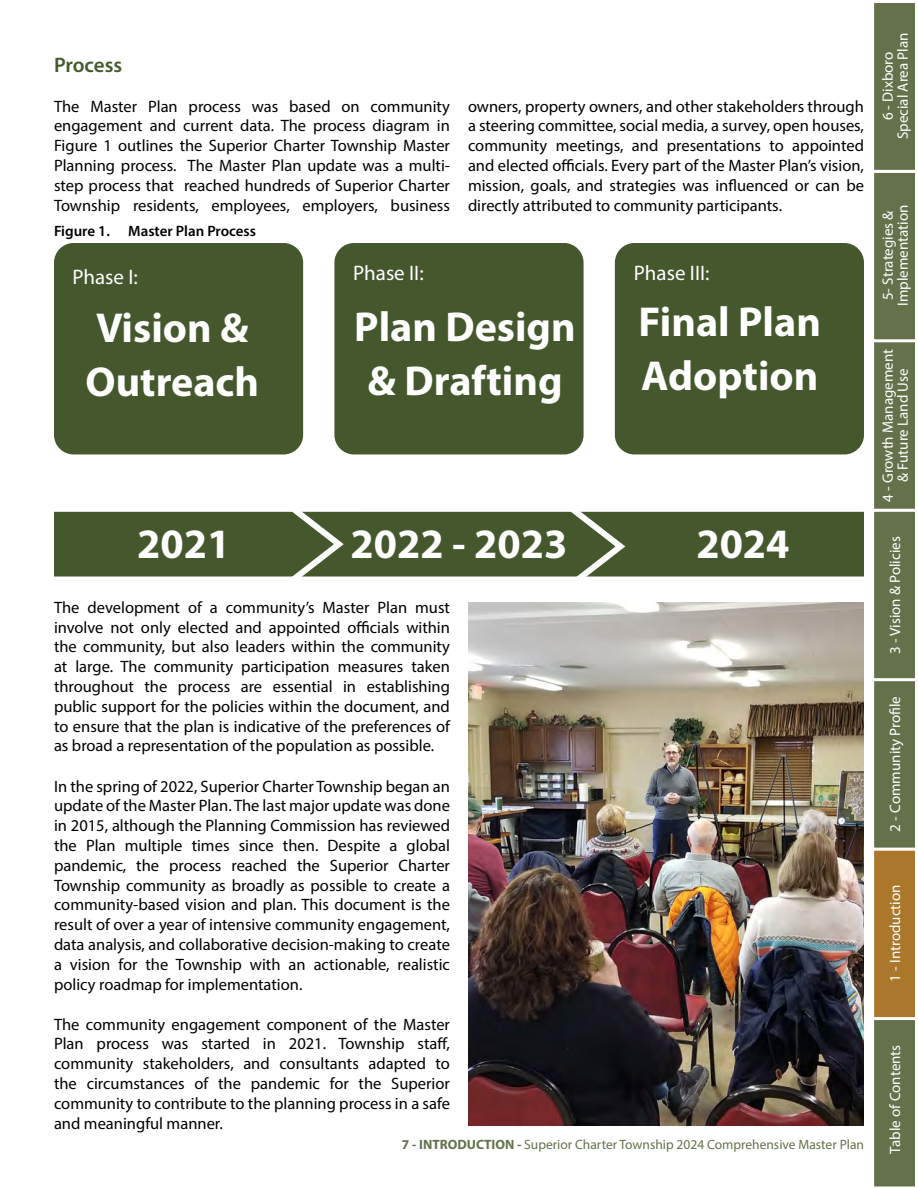
<style>
.page{position:relative;width:918px;height:1188px;background:#fff}
.page>*{position:absolute;margin:0;border:0;box-sizing:border-box;transform-origin:0 0}
.t1{font:700 42px/54px "Myriad Pro";color:#fff}
.t2{font:21px "Myriad Pro";color:#fff}
.t3{font:600 21px "Myriad Pro";letter-spacing:-.005em;color:#45582d}
.t4{font:16.5px/19.8px "Myriad Pro";color:#000;text-align:justify}
.t5{font:15px/15px "Myriad Pro";color:#fff;text-align:center}
.t6{font:600 15px "Myriad Pro";color:#000}
.t7{font:13.5px "Myriad Pro";color:#64714b}
.s1{font-weight:700}
</style>
<div class="page">
<div style="left:874px;top:1020px;width:41px;height:167px;background:#64714b"></div>
<div style="left:871px;top:847px;width:47px;height:173px;background:#aa772b;border:3px solid #fff"></div>
<div style="left:871px;top:678px;width:47px;height:173px;background:#64714b;border:3px solid #fff"></div>
<div style="left:871px;top:508px;width:47px;height:173px;background:#64714b;border:3px solid #fff"></div>
<div style="left:871px;top:339px;width:47px;height:173px;background:#64714b;border:3px solid #fff"></div>
<div style="left:871px;top:169px;width:47px;height:173px;background:#64714b;border:3px solid #fff"></div>
<div style="left:871px;top:0;width:47px;height:173px;background:#64714b;border:3px solid #fff"></div>
<div style="left:54px;top:243px;width:249px;height:211px;background:#45582d;border-radius:20px"></div>
<div style="left:615px;top:243px;width:249px;height:211px;background:#45582d;border-radius:20px"></div>
<div style="left:334px;top:243px;width:250px;height:211px;background:#45582d;border-radius:20px"></div>
<div style="left:54px;top:512px;width:810px;height:65px;background:#45582d"></div>
<svg style="left:550px;top:511px;width:80px;height:66px;background:#5e6f4a"></svg>
<svg style="left:268px;top:511px;width:81px;height:66px;background:#5e6f4a"></svg>
<img style="left:468px;top:603px;width:396px;height:522px">
<p class="t3" style="left:54px;top:51px;width:70px">Process</p>
<p class="t4" style="left:54px;top:96px;width:398px">The Master Plan process was based on community engagement and current data. The process diagram in Figure 1 outlines the Superior Charter Township Master Planning process. The Master Plan update was a multi&shy;step process that reached hundreds of Superior Charter Township residents, employees, employers, business</p>
<p class="t4" style="left:468px;top:96px;width:398px">owners, property owners, and other stakeholders through a steering committee, social media, a survey, open houses, community meetings, and presentations to appointed and elected officials. Every part of the Master Plan’s vision, mission, goals, and strategies was influenced or can be directly attributed to community participants.</p>
<p class="t6" style="left:54px;top:221px;width:204px">Figure 1. Master Plan Process</p>
<p class="t2" style="left:72px;top:264px;width:67px">Phase I:</p>
<p class="t2" style="left:353px;top:260px;width:72px">Phase II:</p>
<p class="t2" style="left:634px;top:260px;width:77px">Phase III:</p>
<h1 class="t1" style="left:85px;top:300px;width:175px">Vision &amp;<br>Outreach</h1>
<h1 class="t1" style="left:354px;top:298px;width:223px;text-align:center">Plan Design &amp; Drafting</h1>
<h1 class="t1" style="left:639px;top:294px;width:184px">Final Plan<br>Adoption</h1>
<h1 class="t1" style="left:137px;top:515px;width:95px">2021</h1>
<h1 class="t1" style="left:351px;top:515px;width:218px">2022 - 2023</h1>
<h1 class="t1" style="left:696px;top:516px;width:95px">2024</h1>
<p class="t4" style="left:54px;top:597px;width:398px">The development of a community’s Master Plan must involve not only elected and appointed officials within the community, but also leaders within the community at large. The community participation measures taken throughout the process are essential in establishing public support for the policies within the document, and to ensure that the plan is indicative of the preferences of as broad a representation of the population as possible.</p>
<p class="t4" style="left:54px;top:776px;width:398px">In the spring of 2022, Superior Charter Township began an update of the Master Plan. The last major update was done in 2015, although the Planning Commission has reviewed the Plan multiple times since then. Despite a global pandemic, the process reached the Superior Charter Township community as broadly as possible to create a community-based vision and plan. This document is the result of over a year of intensive community engagement, data analysis, and collaborative decision-making to create a vision for the Township with an actionable, realistic policy roadmap for implementation.</p>
<p class="t4" style="left:54px;top:1014px;width:398px">The community engagement component of the Master Plan process was started in 2021. Township staff, community stakeholders, and consultants adapted to the circumstances of the pandemic for the Superior community to contribute to the planning process in a safe and meaningful manner.</p>
<p class="t7" style="left:402px;top:1136px;width:464px"><span class="s1">7 - INTRODUCTION -</span> Superior Charter Township 2024 Comprehensive Master Plan</p>
<p class="t5" style="left:880px;top:139px;width:108px;rotate:-90deg">6 - Dixboro<br>Special Area Plan</p>
<p class="t5" style="left:880px;top:306px;width:103px;rotate:-90deg">5- Strategies &amp;<br>Implementation</p>
<p class="t5" style="left:880px;top:502px;width:154px;rotate:-90deg">4 - Growth Management &amp; Future Land Use</p>
<p class="t5" style="left:887px;top:654px;width:119px;rotate:-90deg">3 - Vision &amp; Policies</p>
<p class="t5" style="left:887px;top:832px;width:137px;rotate:-90deg">2 - Community Profile</p>
<p class="t5" style="left:887px;top:982px;width:99px;rotate:-90deg">1 - Introduction</p>
<p class="t5" style="left:887px;top:1154px;width:110px;rotate:-90deg">Table of Contents</p>
</div>
